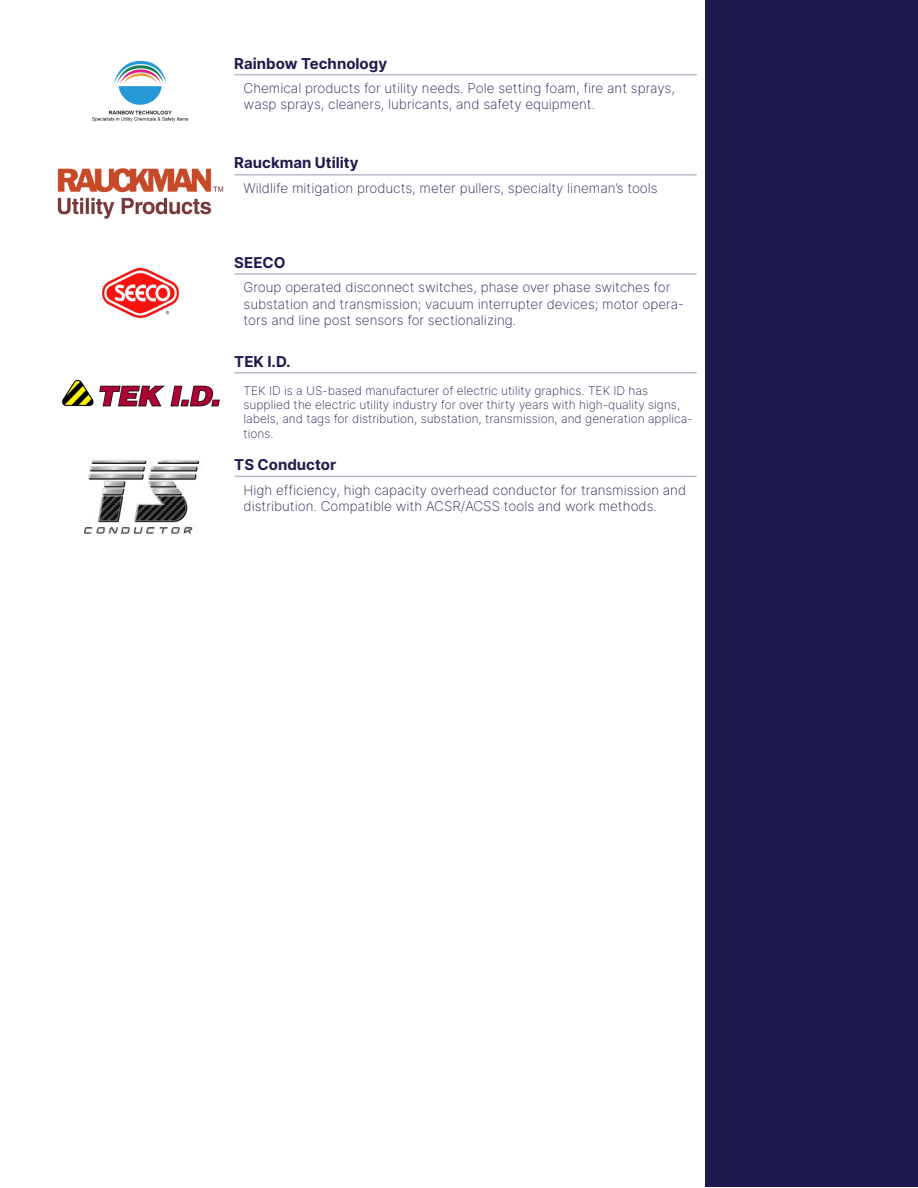
<style>
.page{position:relative;width:918px;height:1188px;background:#fff}
.page>*{position:absolute;margin:0;border:0;box-sizing:border-box;transform-origin:0 0}
.t1{font:700 15px "Inter";color:#1f1a4d}
.t2{font:200 13.5px/16.2px "Inter";color:#1f1a4d}
.t3{font:200 12px/14.4px "Inter";color:#1f1a4d}
</style>
<div class="page">
<hr style="left:234px;top:273px;width:463px;height:2px;background:#babac9">
<img style="left:102px;top:267px;width:78px;height:52px">
<div style="left:706px;top:0;width:212px;height:1186px;background:#1f1a4d"></div>
<hr style="left:234px;top:174px;width:463px;height:2px;background:#babac9">
<img style="left:57px;top:168px;width:167px;height:51px">
<hr style="left:234px;top:476px;width:463px;height:1px;background:#babac9">
<img style="left:84px;top:460px;width:116px;height:74px">
<hr style="left:234px;top:74px;width:463px;height:1px;background:#babac9">
<img style="left:92px;top:60px;width:97px;height:62px">
<hr style="left:234px;top:372px;width:463px;height:2px;background:#babac9">
<img style="left:62px;top:379px;width:158px;height:28px">
<p class="t1" style="left:234px;top:52px;width:154px">Rainbow Technology</p>
<p class="t2" style="left:244px;top:80px;width:433px">Chemical products for utility needs. Pole setting foam, fire ant sprays, wasp sprays, cleaners, lubricants, and safety equipment.</p>
<p class="t1" style="left:234px;top:152px;width:126px">Rauckman Utility</p>
<p class="t2" style="left:244px;top:180px;width:416px">Wildlife mitigation products, meter pullers, specialty lineman’s tools</p>
<p class="t1" style="left:234px;top:251px;width:53px">SEECO</p>
<p class="t2" style="left:244px;top:279px;width:442px">Group operated disconnect switches, phase over phase switches for substation and transmission; vacuum interrupter devices; motor opera&shy;tors and line post sensors for sectionalizing.</p>
<p class="t1" style="left:234px;top:350px;width:58px">TEK I.D.</p>
<p class="t3" style="left:244px;top:383px;width:451px">TEK ID is a US-based manufacturer of electric utility graphics. TEK ID has supplied the electric utility industry for over thirty years with high-quality signs, labels, and tags for distribution, substation, transmission, and generation applica&shy;tions.</p>
<p class="t1" style="left:234px;top:454px;width:103px">TS Conductor</p>
<p class="t2" style="left:244px;top:482px;width:444px">High efficiency, high capacity overhead conductor for transmission and distribution. Compatible with ACSR/ACSS tools and work methods.</p>
</div>
